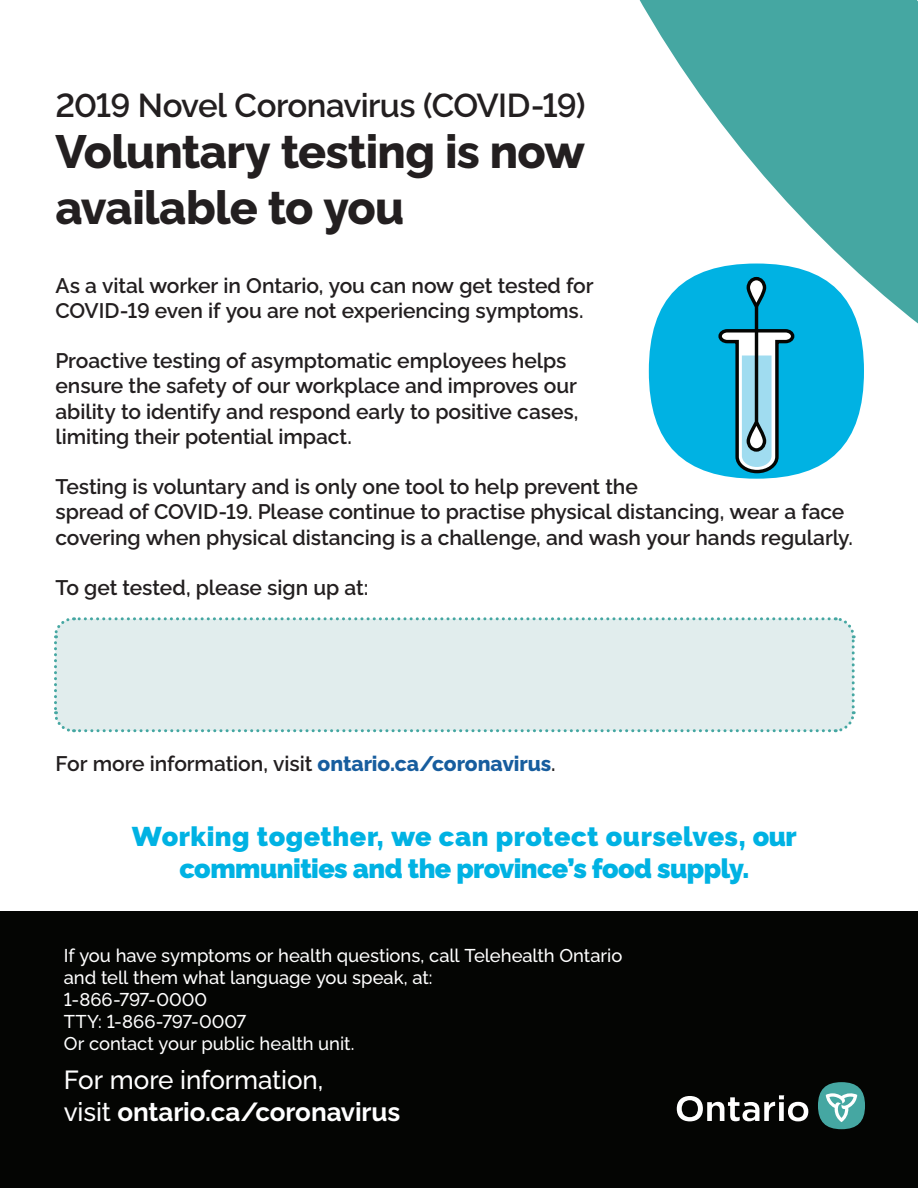
<style>
.page{position:relative;width:918px;height:1188px;background:#fff}
.page>*{position:absolute;margin:0;border:0;box-sizing:border-box;transform-origin:0 0}
.t1{font:800 46.5px "Algomabeta";letter-spacing:-.015em;color:#231f20}
.t2{font:600 33px "Algomabeta";letter-spacing:-.02em;color:#231f20}
.t3{font:900 27px/32.4px "Algomabeta";letter-spacing:-.015em;color:#00b2e3;text-align:center}
.t4{font:700 26.1px "Algomabeta";letter-spacing:-.005em;color:#fff}
.t5{font:500 26.1px "Algomabeta";letter-spacing:-.005em;color:#fff}
.t6{font:600 21px/25.2px "Algomabeta";letter-spacing:-.005em;color:#231f20}
.t7{font:500 18.45px "Algomabeta";letter-spacing:-.005em;color:#fff}
.s1{font-weight:800;color:#175d9e}
.s2{font-weight:500}
</style>
<div class="page">
<svg style="left:639px;top:0;width:279px;height:367px;fill:#45a7a2"></svg>
<div style="left:0;top:912px;width:918px;height:276px;background:#040503"></div>
<div style="left:818px;top:1082px;width:47px;height:47px;background:#45a7a2;border-radius:50%"></div>
<svg style="left:826px;top:1093px;width:31px;height:29px"></svg>
<svg style="left:677px;top:1095px;width:131px;height:26px"></svg>
<div style="left:649px;top:264px;width:215px;height:215px;background:#00b2e3;border-radius:50%"></div>
<svg style="left:746px;top:276px;width:21px;height:34px"></svg>
<svg style="left:717px;top:327px;width:79px;height:148px"></svg>
<hr style="left:755px;top:306px;width:3px;height:118px;background:#040503">
<div style="left:54px;top:617px;width:802px;height:116px;background:#e1eded"></div>
<h1 class="t2" style="left:56px;top:79px;width:532px">2019 Novel Coronavirus (COVID-19)</h1>
<h1 class="t1" style="left:56px;top:116px;width:531px">Voluntary testing is now</h1>
<h1 class="t1" style="left:56px;top:171px;width:350px">available to you</h1>
<p class="t6" style="left:56px;top:270px;width:540px">As a vital worker in Ontario, you can now get tested for<br>COVID-19 even if you are not experiencing symptoms.</p>
<p class="t6" style="left:56px;top:346px;width:512px">Proactive testing of asymptomatic employees helps</p>
<p class="t6" style="left:56px;top:371px;width:523px">ensure the safety of our workplace and improves our</p>
<p class="t6" style="left:56px;top:396px;width:525px">ability to identify and respond early to positive cases, limiting their potential impact.</p>
<p class="t6" style="left:56px;top:472px;width:799px">Testing is voluntary and is only one tool to help prevent the<br>spread of COVID-19. Please continue to practise physical distancing, wear a face covering when physical distancing is a challenge, and wash your hands regularly.</p>
<p class="t6" style="left:56px;top:573px;width:314px">To get tested, please sign up at:</p>
<p class="t6" style="left:56px;top:749px;width:502px">For more information, visit <span class="s1">ontario.ca/coronavirus</span>.</p>
<p class="t3" style="left:132px;top:818px;width:666px">Working together, we can protect ourselves, our communities and the province’s food supply.</p>
<p class="t7" style="left:64px;top:941px;width:560px">If you have symptoms or health questions, call Telehealth Ontario</p>
<p class="t7" style="left:64px;top:963px;width:370px">and tell them what language you speak, at:</p>
<p class="t7" style="left:64px;top:985px;width:145px">1-866-797-0000</p>
<p class="t7" style="left:64px;top:1007px;width:184px">TTY: 1-866-797-0007</p>
<p class="t7" style="left:64px;top:1029px;width:292px">Or contact your public health unit.</p>
<p class="t5" style="left:64px;top:1060px;width:261px">For more information,</p>
<p class="t4" style="left:64px;top:1091px;width:338px"><span class="s2">visit</span> ontario.ca/coronavirus</p>
</div>
